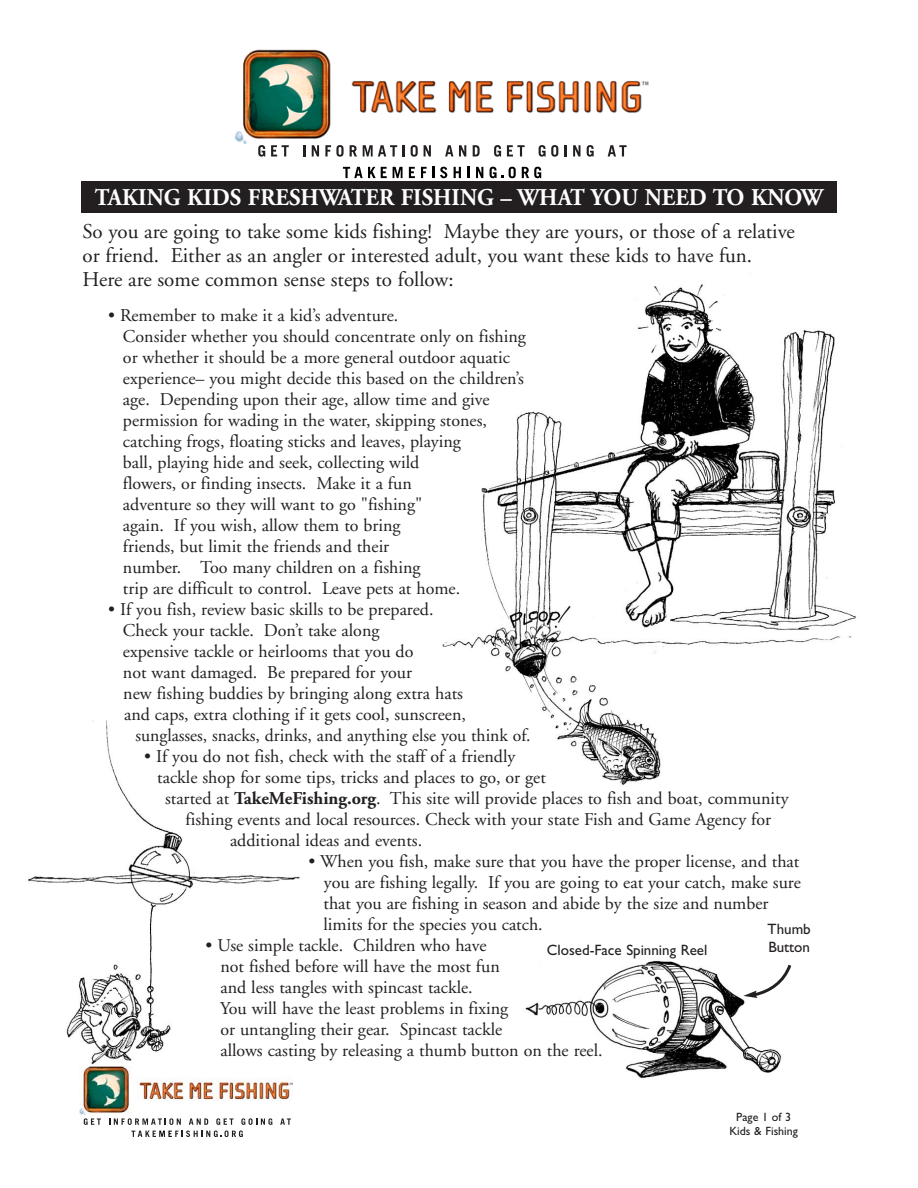
<style>
.page{position:relative;width:918px;height:1188px;background:#fff}
.page>*{position:absolute;margin:0;border:0;box-sizing:border-box;transform-origin:0 0}
.t1{font:700 24px "Adobe Garamond";color:#fff;scale:.95 1}
.t2{font:21px/24px "Adobe Garamond";color:#231f20}
.t3{font:18px/21px "Adobe Garamond";color:#231f20}
.t4{font:15px/18px "Gill Sans";color:#231f20}
.t5{font:12px/14.4px "Gill Sans";color:#231f20;text-align:center}
.s1{font-weight:700}
</style>
<div class="page">
<img style="left:525px;top:960px;width:256px;height:118px">
<div style="left:81px;top:181px;width:756px;height:32px;background:#231f20"></div>
<img style="left:28px;top:720px;width:272px;height:345px">
<svg style="left:523px;top:273px;width:333px;height:512px"></svg>
<img style="left:442px;top:390px;width:93px;height:287px">
<svg style="left:743px;top:961px;width:49px;height:37px"></svg>
<svg style="left:258px;top:145px;width:7px;height:12px"></svg>
<svg style="left:271px;top:145px;width:18px;height:12px"></svg>
<svg style="left:303px;top:145px;width:2px;height:12px"></svg>
<svg style="left:312px;top:145px;width:7px;height:12px"></svg>
<svg style="left:325px;top:145px;width:19px;height:12px"></svg>
<svg style="left:350px;top:145px;width:7px;height:12px"></svg>
<svg style="left:363px;top:145px;width:41px;height:12px"></svg>
<svg style="left:411px;top:145px;width:7px;height:12px"></svg>
<svg style="left:424px;top:145px;width:7px;height:12px"></svg>
<svg style="left:445px;top:145px;width:8px;height:12px"></svg>
<svg style="left:459px;top:145px;width:7px;height:12px"></svg>
<svg style="left:473px;top:145px;width:7px;height:12px"></svg>
<svg style="left:494px;top:145px;width:7px;height:12px"></svg>
<svg style="left:507px;top:145px;width:18px;height:12px"></svg>
<svg style="left:539px;top:145px;width:19px;height:12px"></svg>
<svg style="left:565px;top:145px;width:2px;height:12px"></svg>
<svg style="left:573px;top:145px;width:7px;height:12px"></svg>
<svg style="left:587px;top:145px;width:7px;height:12px"></svg>
<svg style="left:608px;top:145px;width:19px;height:12px"></svg>
<svg style="left:343px;top:167px;width:44px;height:11px"></svg>
<svg style="left:393px;top:167px;width:10px;height:11px"></svg>
<svg style="left:409px;top:167px;width:6px;height:11px"></svg>
<svg style="left:421px;top:167px;width:13px;height:11px"></svg>
<svg style="left:440px;top:167px;width:7px;height:11px"></svg>
<svg style="left:454px;top:167px;width:7px;height:11px"></svg>
<svg style="left:467px;top:167px;width:3px;height:11px"></svg>
<svg style="left:476px;top:167px;width:7px;height:11px"></svg>
<svg style="left:490px;top:167px;width:26px;height:11px"></svg>
<svg style="left:522px;top:167px;width:19px;height:11px"></svg>
<img style="left:235px;top:49px;width:413px;height:94px">
<svg style="left:84px;top:1118px;width:17px;height:7px"></svg>
<svg style="left:109px;top:1118px;width:72px;height:7px"></svg>
<svg style="left:189px;top:1118px;width:19px;height:7px"></svg>
<svg style="left:216px;top:1118px;width:18px;height:7px"></svg>
<svg style="left:241px;top:1118px;width:31px;height:7px"></svg>
<svg style="left:280px;top:1118px;width:11px;height:7px"></svg>
<svg style="left:131px;top:1131px;width:112px;height:6px"></svg>
<img style="left:79px;top:1066px;width:213px;height:48px">
<h1 class="t1" style="left:95px;top:188px;width:768px">TAKING KIDS FRESHWATER FISHING – WHAT YOU NEED TO KNOW</h1>
<p class="t2" style="left:82px;top:222px;width:714px">So you are going to take some kids fishing! Maybe they are yours, or those of a relative or friend. Either as an angler or interested adult, you want these kids to have fun.<br>Here are some common sense steps to follow:</p>
<p class="t3" style="left:123px;top:306px;width:404px;text-indent:-15px">• Remember to make it a kid’s adventure.<br>Consider whether you should concentrate only on fishing or whether it should be a more general outdoor aquatic experience– you might decide this based on the children’s age. Depending upon their age, allow time and give permission for wading in the water, skipping stones, catching frogs, floating sticks and leaves, playing<br>ball, playing hide and seek, collecting wild<br>flowers, or finding insects. Make it a fun<br>adventure so they will want to go "fishing"<br>again. If you wish, allow them to bring<br>friends, but limit the friends and their<br>number. Too many children on a fishing<br>trip are difficult to control. Leave pets at home.</p>
<p class="t3" style="left:108px;top:600px;width:327px">• If you fish, review basic skills to be prepared.</p>
<p class="t3" style="left:123px;top:621px;width:258px">Check your tackle. Don’t take along</p>
<p class="t3" style="left:123px;top:642px;width:292px">expensive tackle or heirlooms that you do</p>
<p class="t3" style="left:123px;top:663px;width:291px">not want damaged. Be prepared for your</p>
<p class="t3" style="left:123px;top:684px;width:341px">new fishing buddies by bringing along extra hats</p>
<p class="t3" style="left:124px;top:705px;width:343px">and caps, extra clothing if it gets cool, sunscreen,</p>
<p class="t3" style="left:136px;top:726px;width:397px">sunglasses, snacks, drinks, and anything else you think of.</p>
<p class="t3" style="left:144px;top:747px;width:373px">• If you do not fish, check with the staff of a friendly</p>
<p class="t3" style="left:157px;top:768px;width:390px">tackle shop for some tips, tricks and places to go, or get</p>
<p class="t3" style="left:165px;top:789px;width:625px">started at <span class="s1">TakeMeFishing.org</span>. This site will provide places to fish and boat, community</p>
<p class="t3" style="left:186px;top:810px;width:587px">fishing events and local resources. Check with your state Fish and Game Agency for</p>
<p class="t3" style="left:230px;top:831px;width:194px">additional ideas and events.</p>
<p class="t3" style="left:323px;top:852px;width:479px;text-indent:-15px">• When you fish, make sure that you have the proper license, and that you are fishing legally. If you are going to eat your catch, make sure that you are fishing in season and abide by the size and number limits for the species you catch.</p>
<p class="t3" style="left:220px;top:936px;width:384px;text-indent:-15px">• Use simple tackle. Children who have<br>not fished before will have the most fun<br>and less tangles with spincast tackle.<br>You will have the least problems in fixing<br>or untangling their gear. Spincast tackle<br>allows casting by releasing a thumb button on the reel.</p>
<p class="t4" style="left:768px;top:921px;width:45px">Thumb<br>Button</p>
<p class="t4" style="left:547px;top:943px;width:162px">Closed-Face Spinning Reel</p>
<p class="t5" style="left:729px;top:1111px;width:70px">Page 1 of 3<br>Kids &amp; Fishing</p>
</div>
